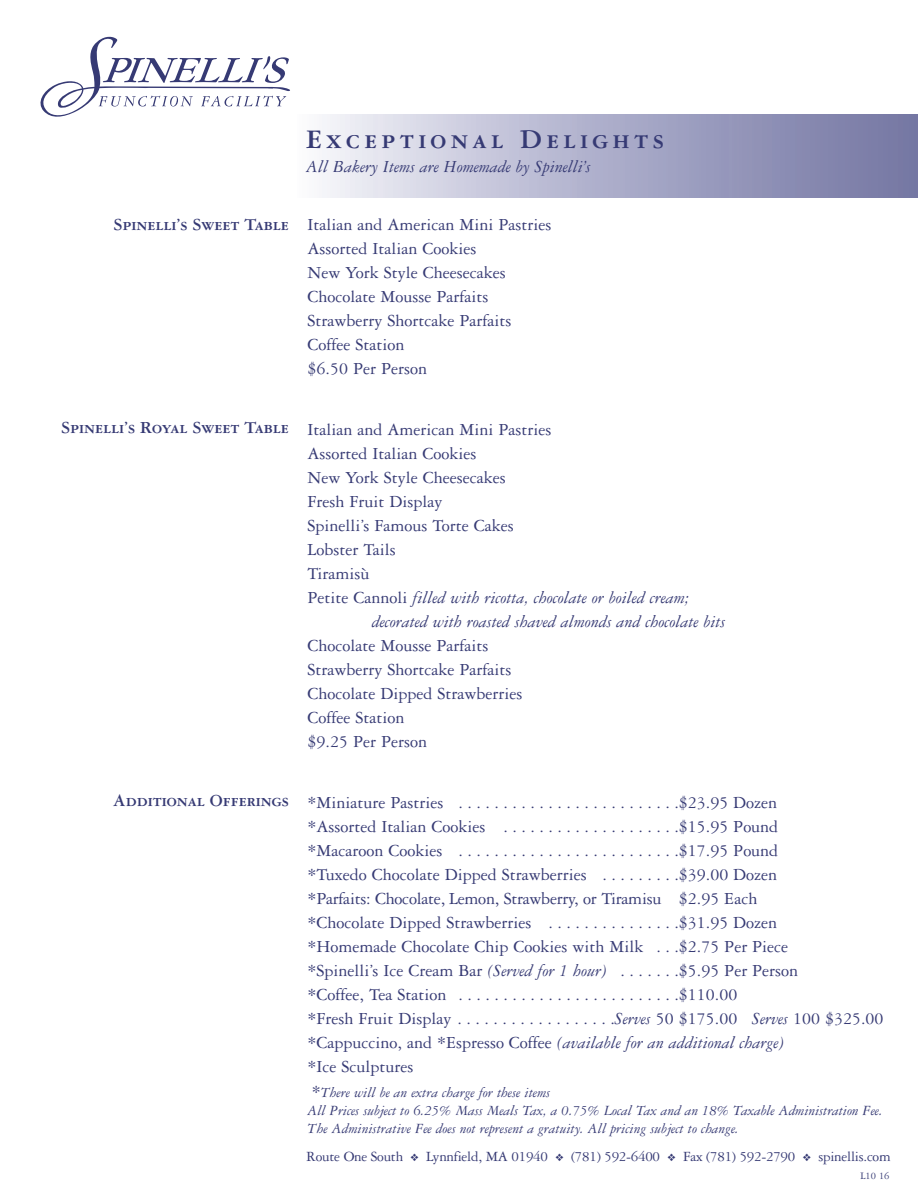
<style>
.page{position:relative;width:918px;height:1188px;background:#fff}
.page>*{position:absolute;margin:0;border:0;box-sizing:border-box;transform-origin:0 0}
.t1{font:28.5px "Garamond Three Bold SC";letter-spacing:.15em;color:#363a74}
.t2{font:18px/24px "Garamond Three";color:#363a74}
.t3{font:italic 18px "Garamond Three";color:#363a74}
.t4{font:18px "Garamond Three Bold SC";color:#363a74}
.t5{font:italic 15px/18px "Garamond Three";color:#363a74}
.t6{font:15px "Garamond Three";letter-spacing:-.015em;color:#363a74}
.t7{font:10.5px "Garamond Three";color:#363a74}
.s1{font-style:normal}
.s2{font-style:italic}
.s3{font-style:normal;font-size:18px}
</style>
<div class="page">
<div style="left:291px;top:115px;width:627px;height:83px;background:linear-gradient(to right,#f6f6fb,#6e70a0)"></div>
<svg style="left:40px;top:36px;width:250px;height:81px"></svg>
<p class="t4" style="left:114px;top:218px;width:177px">Spinelli’s Sweet Table</p>
<h1 class="t1" style="left:306px;top:129px;width:359px">Exceptional Delights</h1>
<p class="t3" style="left:306px;top:160px;width:286px">All Bakery Items are Homemade by Spinelli’s</p>
<p class="t2" style="left:308px;top:214px;width:245px">Italian and American Mini Pastries<br>Assorted Italian Cookies<br>New York Style Cheesecakes<br>Chocolate Mousse Parfaits<br>Strawberry Shortcake Parfaits<br>Coffee Station<br>$6.50 Per Person</p>
<p class="t4" style="left:61px;top:422px;width:229px">Spinelli’s Royal Sweet Table</p>
<p class="t4" style="left:113px;top:794px;width:177px">Additional Offerings</p>
<p class="t2" style="left:308px;top:419px;width:245px">Italian and American Mini Pastries</p>
<p class="t2" style="left:308px;top:443px;width:170px">Assorted Italian Cookies</p>
<p class="t2" style="left:308px;top:467px;width:200px">New York Style Cheesecakes</p>
<p class="t2" style="left:308px;top:491px;width:136px">Fresh Fruit Display</p>
<p class="t2" style="left:308px;top:515px;width:208px">Spinelli’s Famous Torte Cakes</p>
<p class="t2" style="left:308px;top:539px;width:90px">Lobster Tails</p>
<p class="t2" style="left:308px;top:563px;width:64px">Tiramisù</p>
<p class="t3" style="left:308px;top:591px;width:383px"><span class="s1">Petite Cannoli</span> filled with ricotta, chocolate or boiled cream;</p>
<p class="t3" style="left:372px;top:615px;width:355px">decorated with roasted shaved almonds and chocolate bits</p>
<p class="t2" style="left:308px;top:635px;width:216px">Chocolate Mousse Parfaits<br>Strawberry Shortcake Parfaits<br>Chocolate Dipped Strawberries<br>Coffee Station<br>$9.25 Per Person</p>
<p class="t2" style="left:308px;top:792px;width:577px">*Miniature Pastries . . . . . . . . . . . . . . . . . . . . . . . . .$23.95 Dozen<br>*Assorted Italian Cookies . . . . . . . . . . . . . . . . . . . .$15.95 Pound<br>*Macaroon Cookies . . . . . . . . . . . . . . . . . . . . . . . . .$17.95 Pound<br>*Tuxedo Chocolate Dipped Strawberries . . . . . . . . .$39.00 Dozen<br>*Parfaits: Chocolate, Lemon, Strawberry, or Tiramisu $2.95 Each<br>*Chocolate Dipped Strawberries . . . . . . . . . . . . . . .$31.95 Dozen<br>*Homemade Chocolate Chip Cookies with Milk . . .$2.75 Per Piece<br>*Spinelli’s Ice Cream Bar <span class="s2">(Served for 1 hour)</span> . . . . . . .$5.95 Per Person<br>*Coffee, Tea Station . . . . . . . . . . . . . . . . . . . . . . . . .$110.00<br>*Fresh Fruit Display . . . . . . . . . . . . . . . . . .<span class="s2">Serves</span> 50 $175.00 <span class="s2">Serves</span> 100 $325.00 *Cappuccino, and *Espresso Coffee <span class="s2">(available for an additional charge)<br></span>*Ice Sculptures</p>
<p class="t5" style="left:308px;top:1085px;width:577px"><span class="s3">*</span>There will be an extra charge for these items<br>All Prices subject to 6.25% Mass Meals Tax, a 0.75% Local Tax and an 18% Taxable Administration Fee.<br>The Administrative Fee does not represent a gratuity. All pricing subject to change.</p>
<p class="t6" style="left:306px;top:1151px;width:586px">Route One South ❖ Lynnfield, MA 01940 ❖ (781) 592-6400 ❖ Fax (781) 592-2790 ❖ spinellis.com</p>
<p class="t7" style="left:860px;top:1172px;width:31px">L10 16</p>
</div>
